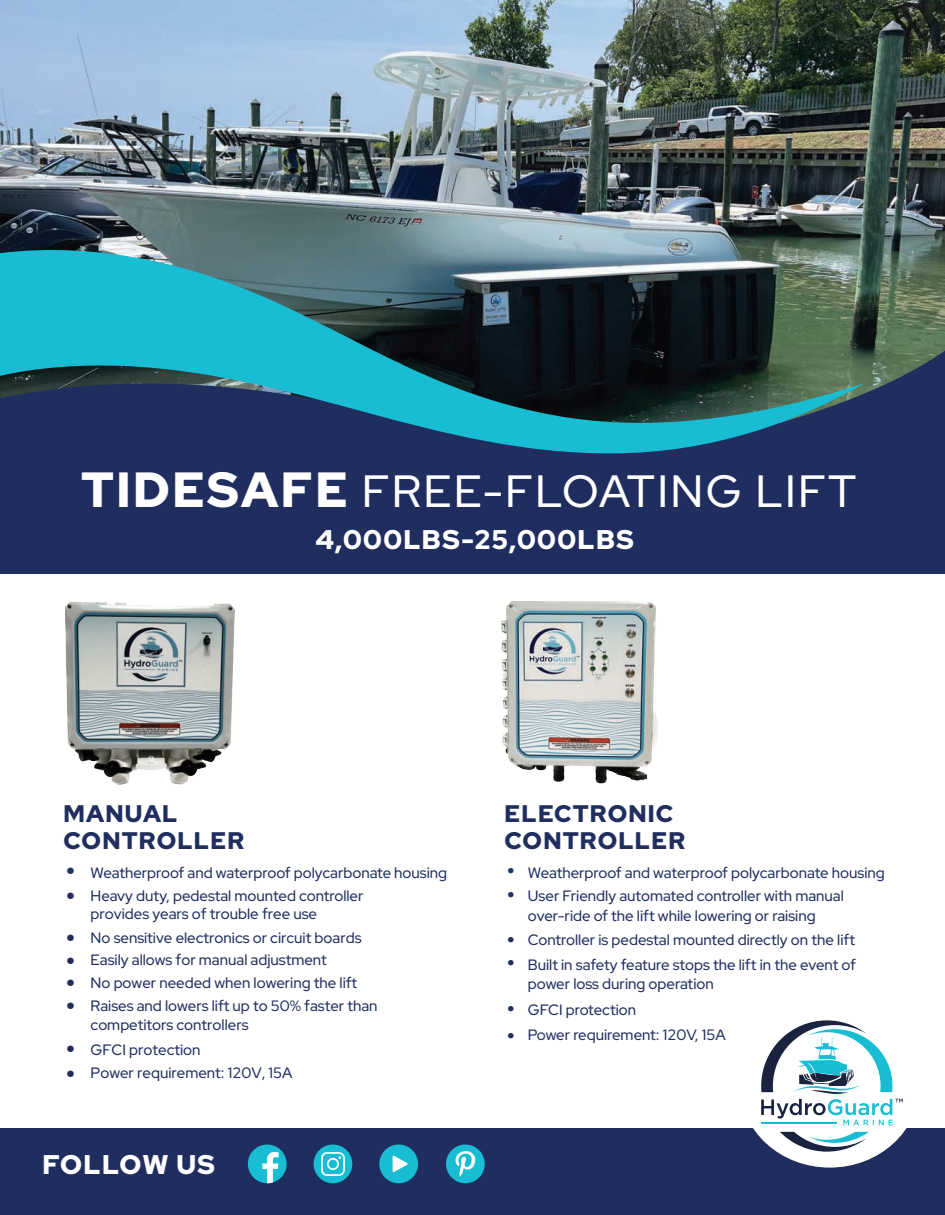
<style>
.page{position:relative;width:945px;height:1215px;background:#fff}
.page>*{position:absolute;margin:0;border:0;box-sizing:border-box;transform-origin:0 0}
.t1{font:45.15px "Red Hat Display";letter-spacing:.05em;color:#fff}
.t2{font:27px "Red Hat Display";letter-spacing:.05em;color:#fff}
.t3{font:24px/27px "Red Hat Display";letter-spacing:.05em;color:#1f2d5f}
.t4{font:18px/22.5px "Symbol";color:#1f2d5f;text-align:justify}
.t5{font:18px "Symbol";color:#1a3768}
.t6{font:15px/22.6px "Red Hat Display";color:#1f2d5f}
.t7{font:15px "Red Hat Display";color:#202d60}
.t8{font:15px "Symbol";color:#1a3768}
.t9{font:15px "Symbol";color:#1f2d5f}
.s1{font-size:49.35px}
</style>
<div class="page">
<img style="left:0;top:0;width:945px;height:351px">
<div style="left:0;top:1128px;width:945px;height:87px;background:#1f2d5f"></div>
<div style="left:740px;top:1005px;width:179px;height:163px;background:#fff;border-radius:50%"></div>
<div style="left:0;top:423px;width:945px;height:151px;background:#1f2d5f"></div>
<svg style="left:865px;top:351px;width:80px;height:72px;background:#32445d"></svg>
<svg style="left:0;top:247px;width:865px;height:207px;background:#296474"></svg>
<img style="left:65px;top:602px;width:170px;height:182px">
<img style="left:502px;top:601px;width:156px;height:183px">
<svg style="left:761px;top:1020px;width:142px;height:132px"></svg>
<svg style="left:248px;top:1145px;width:39px;height:38px"></svg>
<svg style="left:314px;top:1145px;width:38px;height:38px"></svg>
<svg style="left:379px;top:1145px;width:39px;height:38px"></svg>
<svg style="left:446px;top:1145px;width:39px;height:38px"></svg>
<h1 class="t1" style="left:81px;top:462px;width:777px"><span class="s1">TIDESAFE</span> FREE-FLOATING LIFT</h1>
<h2 class="t2" style="left:315px;top:522px;width:320px">4,000LBS-25,000LBS</h2>
<h3 class="t3" style="left:64px;top:800px;width:182px">MANUAL<br>CONTROLLER</h3>
<h3 class="t3" style="left:505px;top:800px;width:182px">ELECTRONIC<br>CONTROLLER</h3>
<p class="t8" style="left:507px;top:860px;width:8px">•</p>
<p class="t9" style="left:507px;top:884px;width:8px">•</p>
<p class="t6" style="left:91px;top:861px;width:358px">Weatherproof and waterproof polycarbonate housing</p>
<p class="t7" style="left:528px;top:863px;width:358px">Weatherproof and waterproof polycarbonate housing</p>
<p class="t6" style="left:528px;top:886px;width:317px;line-height:19.5px">User Friendly automated controller with manual over-ride of the lift while lowering or raising</p>
<p class="t6" style="left:528px;top:927px;width:329px;line-height:24.6px">Controller is pedestal mounted directly on the lift<br>Built in safety feature stops the lift in the event of</p>
<p class="t6" style="left:528px;top:971px;width:199px;line-height:25.5px">power loss during operation<br>GFCI protection<br>Power requirement: 120V, 15A</p>
<p class="t5" style="left:67px;top:857px;width:10px">•</p>
<p class="t4" style="left:67px;top:883px;width:10px">•</p>
<p class="t6" style="left:91px;top:884px;width:274px">Heavy duty, pedestal mounted controller</p>
<p class="t6" style="left:91px;top:926px;width:289px">No sensitive electronics or circuit boards Easily allows for manual adjustment<br>No power needed when lowering the lift Raises and lowers lift up to 50% faster than</p>
<p class="t6" style="left:91px;top:1014px;width:159px">competitors controllers</p>
<p class="t6" style="left:91px;top:902px;width:228px">provides years of trouble free use</p>
<p class="t4" style="left:67px;top:925px;width:10px">• • • •</p>
<p class="t6" style="left:67px;top:1038px;width:135px">• GFCI protection</p>
<p class="t6" style="left:67px;top:1061px;width:227px">• Power requirement: 120V, 15A</p>
<h2 class="t2" style="left:42px;top:1147px;width:174px">FOLLOW US</h2>
</div>
